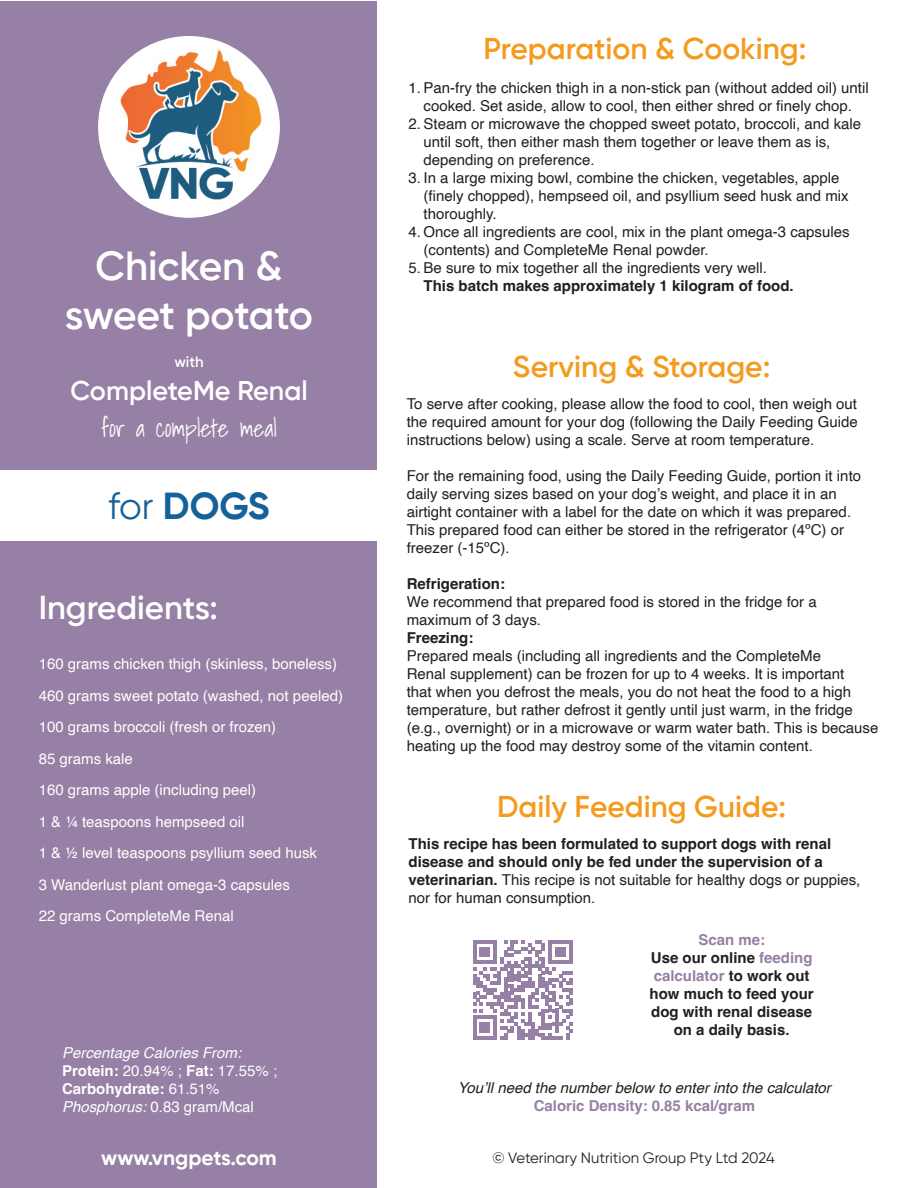
<style>
.page{position:relative;width:918px;height:1188px;background:#fff}
.page>*{position:absolute;margin:0;border:0;box-sizing:border-box;transform-origin:0 0}
.t1{font:600 40.5px/48.6px "Gilroy";letter-spacing:-.005em;color:#fff;text-align:center}
.t2{font:700 37.5px "Gilroy";color:#156199}
.t3{font:600 33px "Gilroy";color:#fff}
.t4{font:600 30px "Gilroy";color:#f49b1e}
.t5{font:600 27px "Gilroy";color:#fff}
.t6{font:300 24px "Shadows Into";color:#fff}
.t7{font:700 21px "Gilroy";color:#fff}
.t8{font:15px/18px "Helvetica";color:#231f20}
.t9{font:700 15px/18px "Helvetica";color:#231f20}
.t10{font:15px "Helvetica";color:#fff}
.t11{font:italic 15px "Helvetica";color:#231f20}
.t12{font:700 15px/18px "Helvetica";color:#fff}
.t13{font:15px "Gilroy";color:#231f20}
.t14{font:700 15px "Helvetica";color:#9680a5}
.t15{font:italic 15px "Helvetica";color:#fff}
.t16{font:600 15px "Gilroy";color:#fff}
.s1{font-weight:400}
.s2{font-style:italic}
.s3{font-weight:700}
.s4{color:#9680a5}
</style>
<div class="page">
<div style="left:1px;top:1px;width:376px;height:1186px;background:#9680a5"></div>
<img style="left:98px;top:36px;width:182px;height:182px;border-radius:91px">
<div style="left:0;top:471px;width:378px;height:70px;background:#fff"></div>
<svg style="left:473px;top:940px;width:100px;height:100px"></svg>
<p class="t1" style="left:65px;top:241px;width:250px">Chicken &amp; sweet potato</p>
<p class="t16" style="left:174px;top:353px;width:31px">with</p>
<p class="t5" style="left:70px;top:374px;width:239px">CompleteMe Renal</p>
<p class="t6" style="left:101px;top:408px;width:177px">for a complete meal</p>
<p class="t2" style="left:108px;top:483px;width:163px"><span class="s1">for</span> DOGS</p>
<p class="t3" style="left:39px;top:587px;width:181px">Ingredients:</p>
<p class="t10" style="left:39px;top:652px;width:300px">160 grams chicken thigh (skinless, boneless)</p>
<p class="t10" style="left:39px;top:684px;width:306px">460 grams sweet potato (washed, not peeled)</p>
<p class="t10" style="left:39px;top:715px;width:239px">100 grams broccoli (fresh or frozen)</p>
<p class="t10" style="left:39px;top:747px;width:96px">85 grams kale</p>
<p class="t10" style="left:39px;top:778px;width:219px">160 grams apple (including peel)</p>
<p class="t10" style="left:39px;top:810px;width:207px">1 &amp; ¼ teaspoons hempseed oil</p>
<p class="t10" style="left:39px;top:841px;width:280px">1 &amp; ½ level teaspoons psyllium seed husk</p>
<p class="t10" style="left:39px;top:873px;width:253px">3 Wanderlust plant omega-3 capsules</p>
<p class="t10" style="left:39px;top:904px;width:197px">22 grams CompleteMe Renal</p>
<p class="t15" style="left:62px;top:1041px;width:181px">Percentage Calories From:</p>
<p class="t12" style="left:62px;top:1063px;width:217px">Protein: <span class="s1">20.94% ;</span> Fat: <span class="s1">17.55% ;<br></span>Carbohydrate: <span class="s1">61.51%</span></p>
<p class="t10" style="left:62px;top:1095px;width:193px"><span class="s2">Phosphorus:</span> 0.83 gram/Mcal</p>
<p class="t4" style="left:484px;top:30px;width:324px">Preparation &amp; Cooking:</p>
<p class="t8" style="left:409px;top:79px;width:462px;text-align:center">1. Pan-fry the chicken thigh in a non-stick pan (without added oil) until cooked. Set aside, allow to cool, then either shred or finely chop.</p>
<p class="t8" style="left:424px;top:115px;width:439px;text-indent:-15px">2. Steam or microwave the chopped sweet potato, broccoli, and kale until soft, then either mash them together or leave them as is, depending on preference.</p>
<p class="t8" style="left:424px;top:169px;width:427px;text-indent:-15px">3. In a large mixing bowl, combine the chicken, vegetables, apple (finely chopped), hempseed oil, and psyllium seed husk and mix thoroughly.</p>
<p class="t8" style="left:424px;top:223px;width:428px;text-indent:-15px">4. Once all ingredients are cool, mix in the plant omega-3 capsules (contents) and CompleteMe Renal powder.</p>
<p class="t8" style="left:424px;top:259px;width:372px;text-indent:-15px">5. Be sure to mix together all the ingredients very well.<br><span class="s3">This batch makes approximately 1 kilogram of food.</span></p>
<p class="t4" style="left:513px;top:348px;width:259px">Serving &amp; Storage:</p>
<p class="t8" style="left:407px;top:395px;width:453px;text-align:justify">To serve after cooking, please allow the food to cool, then weigh out the required amount for your dog (following the Daily Feeding Guide instructions below) using a scale. Serve at room temperature.</p>
<p class="t8" style="left:407px;top:467px;width:456px">For the remaining food, using the Daily Feeding Guide, portion it into daily serving sizes based on your dog’s weight, and place it in an airtight container with a label for the date on which it was prepared.<br>This prepared food can either be stored in the refrigerator (4ºC) or freezer (-15ºC).</p>
<p class="t9" style="left:407px;top:576px;width:100px">Refrigeration:</p>
<p class="t8" style="left:407px;top:593px;width:411px">We recommend that prepared food is stored in the fridge for a maximum of 3 days.</p>
<p class="t9" style="left:407px;top:630px;width:68px">Freezing:</p>
<p class="t8" style="left:407px;top:647px;width:473px">Prepared meals (including all ingredients and the CompleteMe<br>Renal supplement) can be frozen for up to 4 weeks. It is important<br>that when you defrost the meals, you do not heat the food to a high temperature, but rather defrost it gently until just warm, in the fridge (e.g., overnight) or in a microwave or warm water bath. This is because heating up the food may destroy some of the vitamin content.</p>
<p class="t4" style="left:497px;top:788px;width:291px">Daily Feeding Guide:</p>
<p class="t9" style="left:409px;top:837px;width:453px">This recipe has been formulated to support dogs with renal disease and should only be fed under the supervision of a veterinarian. <span class="s1">This recipe is not suitable for healthy dogs or puppies, nor for human consumption.</span></p>
<p class="t9" style="left:650px;top:933px;width:166px;text-align:center"><span class="s4">Scan me:<br></span>Use our online <span class="s4">feeding calculator</span> to work out how much to feed your dog with renal disease on a daily basis.</p>
<p class="t11" style="left:458px;top:1076px;width:374px">You’ll need the number below to enter into the calculator</p>
<p class="t14" style="left:534px;top:1096px;width:223px">Caloric Density: 0.85 kcal/gram</p>
<p class="t7" style="left:101px;top:1145px;width:177px">www.vngpets.com</p>
<p class="t13" style="left:492px;top:1149px;width:284px">© Veterinary Nutrition Group Pty Ltd 2024</p>
</div>
